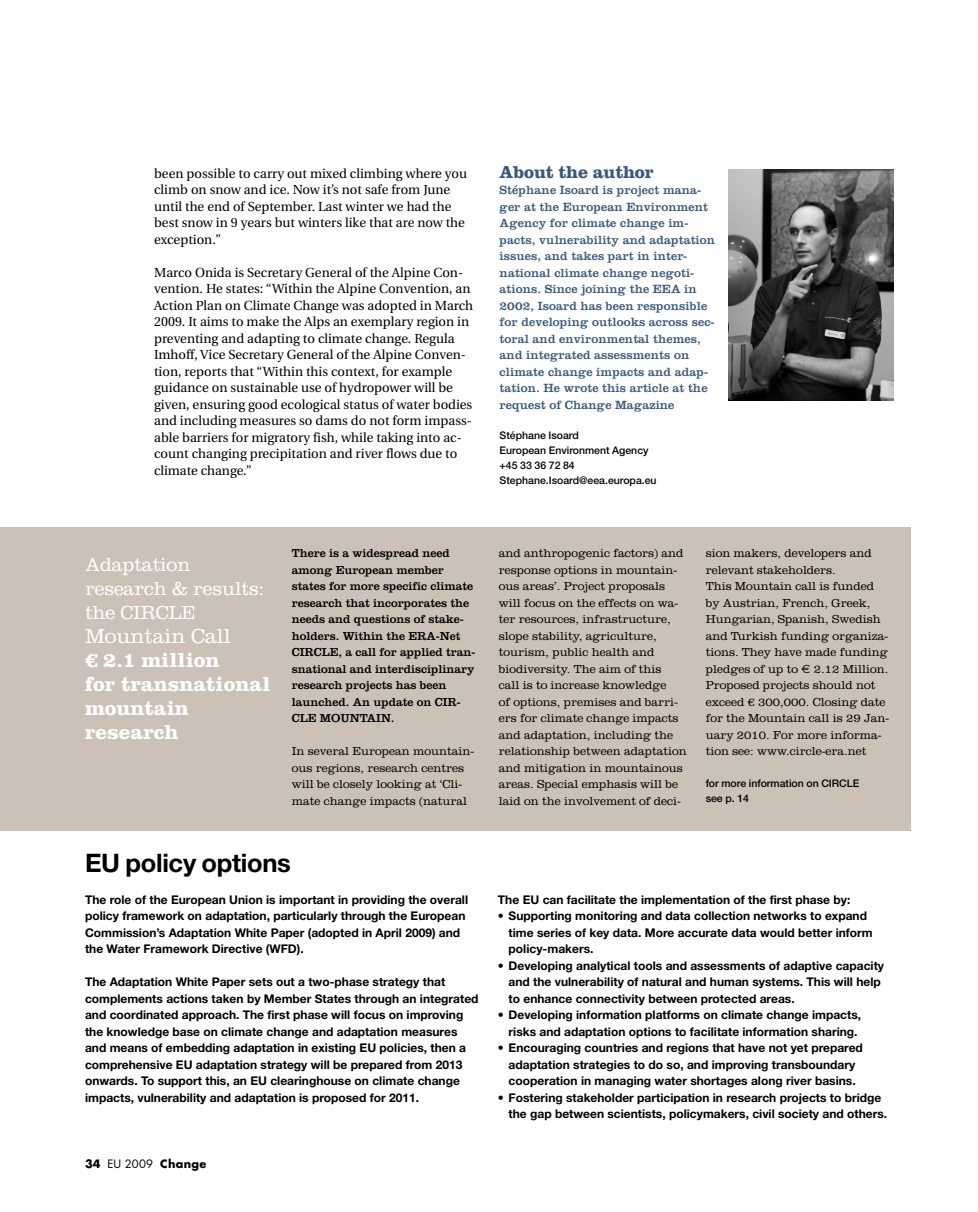
<style>
.page{position:relative;width:978px;height:1212px;background:#fff}
.page>*{position:absolute;margin:0;border:0;box-sizing:border-box;transform-origin:0 0}
.t1{font:700 25.5px "Helvetica Neue";letter-spacing:-.01em;color:#000}
.t2{font:700 21px/24px "Clarendon LT Std";color:#fff}
.t3{font:300 21px "Clarendon LT Std";color:#fff}
.t4{font:300 19.5px/24px "Clarendon LT Std";letter-spacing:-.005em;color:#fff}
.t5{font:700 18px "Clarendon LT Std";letter-spacing:-.01em;color:#38597d}
.t6{font:13.2px/16.5px "Utopia";color:#000}
.t7{font:12.3px/16.5px "Clarendon LT Std";letter-spacing:.01em;color:#38597d}
.t8{font:700 12px/16.5px "Helvetica Neue";color:#000}
.t9{font:300 12px/16.5px "Clarendon LT Std";color:#000}
.t10{font:12px/16.5px "Clarendon LT Std";color:#000}
.t11{font:11.25px "Futura";letter-spacing:.01em;color:#000}
.t12{font:700 11.25px "Futura";color:#000}
.t13{font:500 10.5px/15px "Helvetica Neue";color:#000}
.s1{font-weight:700}
.s2{font-family:"Euro Sans";font-weight:400}
</style>
<div class="page">
<img style="left:729px;top:169px;width:164px;height:231px">
<div style="left:0;top:527px;width:910px;height:304px;background:#cbc1b6"></div>
<p class="t6" style="left:154px;top:165px;width:314px">been possible to carry out mixed climbing where you climb on snow and ice. Now it’s not safe from June until the end of September. Last winter we had the best snow in 9 years but winters like that are now the exception.”</p>
<p class="t6" style="left:154px;top:264px;width:321px">Marco Onida is Secretary General of the Alpine Con&shy;vention. He states: “Within the Alpine Convention, an Action Plan on Climate Change was adopted in March 2009. It aims to make the Alps an exemplary region in preventing and adapting to climate change. Regula Imhoff, Vice Secretary General of the Alpine Conven&shy;tion, reports that “Within this context, for example guidance on sustainable use of hydropower will be given, ensuring good ecological status of water bodies and including measures so dams do not form impass&shy;able barriers for migratory fish, while taking into ac&shy;count changing precipitation and river flows due to climate change.”</p>
<h3 class="t5" style="left:500px;top:161px;width:156px">About the author</h3>
<p class="t7" style="left:500px;top:182px;width:217px">Stéphane Isoard is project mana&shy;ger at the European Environment<br>Agency for climate change im&shy;pacts, vulnerability and adaptation issues, and takes part in inter&shy;national climate change negoti&shy;ations. Since joining the EEA in<br>2002, Isoard has been responsible for developing outlooks across sec&shy;toral and environmental themes, and integrated assessments on climate change impacts and adap&shy;tation. He wrote this article at the request of Change Magazine</p>
<p class="t13" style="left:500px;top:427px;width:159px">Stéphane Isoard<br>European Environment Agency +45 33 36 72 84<br>Stephane.Isoard@eea.europa.eu</p>
<h3 class="t4" style="left:85px;top:553px;width:181px">Adaptation research &amp; results: the CIRCLE</h3>
<h2 class="t3" style="left:85px;top:624px;width:147px">Mountain Call</h2>
<h2 class="t2" style="left:85px;top:648px;width:187px">€ 2.1 million<br>for transnational mountain research</h2>
<p class="t10" style="left:292px;top:545px;width:185px">There is a widespread need among European member states for more specific climate research that incorporates the needs and questions of stake&shy;holders. Within the ERA-Net<br>CIRCLE, a call for applied tran&shy;snational and interdisciplinary research projects has been launched. An update on CIR-<br>CLE MOUNTAIN.</p>
<p class="t9" style="left:292px;top:743px;width:184px">In several European mountain&shy;ous regions, research centres will be closely looking at ‘Cli&shy;mate change impacts (natural</p>
<h1 class="t1" style="left:85px;top:847px;width:207px">EU policy options</h1>
<p class="t8" style="left:85px;top:891px;width:385px">The role of the European Union is important in providing the overall policy framework on adaptation, particularly through the European Commission’s Adaptation White Paper (adopted in April 2009) and the Water Framework Directive (WFD).</p>
<p class="t8" style="left:85px;top:973px;width:395px">The Adaptation White Paper sets out a two-phase strategy that complements actions taken by Member States through an integrated and coordinated approach. The first phase will focus on improving the knowledge base on climate change and adaptation measures and means of embedding adaptation in existing EU policies, then a comprehensive EU adaptation strategy will be prepared from 2013 onwards. To support this, an EU clearinghouse on climate change impacts, vulnerability and adaptation is proposed for 2011.</p>
<p class="t12" style="left:85px;top:1156px;width:17px">34</p>
<p class="t11" style="left:107px;top:1156px;width:100px">EU 2009 <span class="s1">Change</span></p>
<p class="t9" style="left:499px;top:545px;width:189px">and anthropogenic factors) and response options in mountain&shy;ous areas’. Project proposals will focus on the effects on wa&shy;ter resources, infrastructure, slope stability, agriculture, tourism, public health and biodiversity. The aim of this<br>call is to increase knowledge<br>of options, premises and barri&shy;ers for climate change impacts and adaptation, including the relationship between adaptation and mitigation in mountainous areas. Special emphasis will be laid on the involvement of deci-</p>
<p class="t9" style="left:706px;top:545px;width:185px">sion makers, developers and relevant stakeholders.<br>This Mountain call is funded by Austrian, French, Greek,<br>Hungarian, Spanish, Swedish and Turkish funding organiza&shy;tions. They have made funding pledges of up to <span class="s2">a</span> 2.12 Million.<br>Proposed projects should not exceed € 300,000. Closing date for the Mountain call is 29 Jan&shy;uary 2010. For more informa&shy;tion see: www.circle-era.net</p>
<p class="t13" style="left:706px;top:775px;width:155px">for more information on CIRCLE see p. 14</p>
<p class="t8" style="left:498px;top:891px;width:354px">The EU can facilitate the implementation of the first phase by:</p>
<p class="t8" style="left:509px;top:907px;width:366px;text-indent:-11px">• Supporting monitoring and data collection networks to expand time series of key data. More accurate data would better inform policy-makers.</p>
<p class="t8" style="left:509px;top:957px;width:377px;text-indent:-11px">• Developing analytical tools and assessments of adaptive capacity and the vulnerability of natural and human systems. This will help to enhance connectivity between protected areas.</p>
<p class="t8" style="left:498px;top:1006px;width:365px;text-align:center">• Developing information platforms on climate change impacts, risks and adaptation options to facilitate information sharing.</p>
<p class="t8" style="left:498px;top:1039px;width:366px;text-align:center">• Encouraging countries and regions that have not yet prepared adaptation strategies to do so, and improving transboundary cooperation in managing water shortages along river basins.</p>
<p class="t8" style="left:509px;top:1089px;width:380px;text-indent:-11px">• Fostering stakeholder participation in research projects to bridge the gap between scientists, policymakers, civil society and others.</p>
</div>
